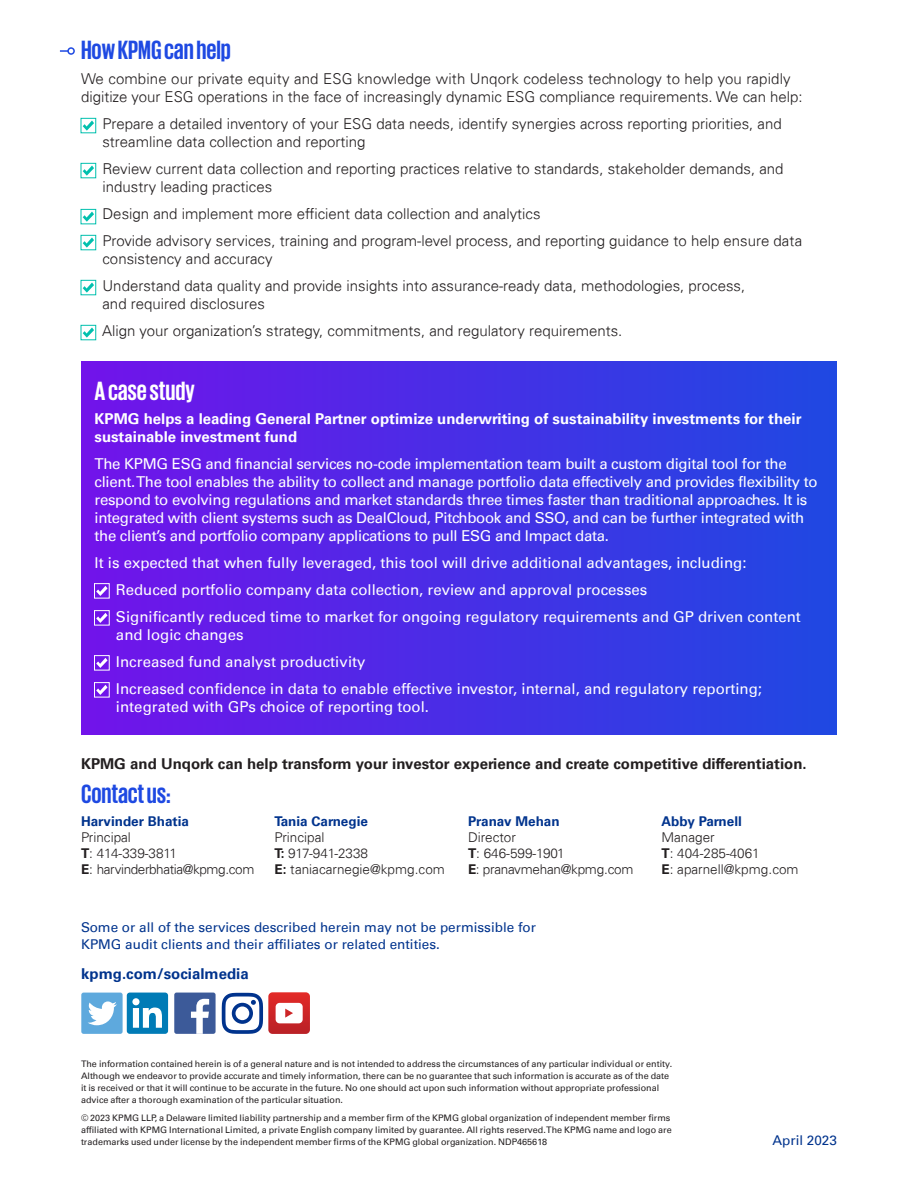
<style>
.page{position:relative;width:918px;height:1188px;background:#fff}
.page>*{position:absolute;margin:0;border:0;box-sizing:border-box;transform-origin:0 0}
.t1{font:700 27px "KPMG";color:#1e49e2}
.t2{font:700 27px "KPMG";color:#fff}
.t3{font:300 15px/18px "Univers 45";color:#231f20}
.t4{font:15px/18px "Univers 55 Roman";letter-spacing:-.02em;color:#fff}
.t5{font:15px/27px "Univers 55 Roman";color:#fff}
.t6{font:700 15px/18px "Univers 65";color:#fff}
.t7{font:700 15px "Univers 65";color:#231f20}
.t8{font:700 15px "Univers 65";color:#00338d}
.t9{font:13.5px/16.5px "Univers 55 Roman";color:#00338d}
.t10{font:300 13.5px/16.2px "Univers 45";color:#231f20}
.t11{font:700 13.5px "Univers 65";color:#00338d}
.t12{font:300 13.5px/16.2px "Univers 45";letter-spacing:-.03em;color:#231f20}
.t13{font:300 13.5px/16.2px "Univers 45";letter-spacing:-.02em;color:#231f20}
.t14{font:9px/12px "Univers 55 Roman";color:#231f20}
.s1{font-family:"Univers 65";font-weight:700}
</style>
<div class="page">
<div style="left:81px;top:361px;width:756px;height:374px;background:linear-gradient(to right,#7213ea,#1f48e2)"></div>
<svg style="left:96px;top:586px;width:12px;height:10px"></svg>
<div style="left:94px;top:583px;width:16px;height:15px;border:1px solid #fff"></div>
<svg style="left:96px;top:613px;width:12px;height:10px"></svg>
<div style="left:94px;top:610px;width:16px;height:15px;border:1px solid #fff"></div>
<svg style="left:96px;top:658px;width:12px;height:10px"></svg>
<div style="left:94px;top:655px;width:16px;height:15px;border:1px solid #fff"></div>
<svg style="left:96px;top:685px;width:12px;height:10px"></svg>
<div style="left:94px;top:682px;width:16px;height:15px;border:1px solid #fff"></div>
<svg style="left:83px;top:121px;width:11px;height:10px"></svg>
<div style="left:81px;top:118px;width:15px;height:15px;border:1px solid #00c0ae"></div>
<svg style="left:83px;top:166px;width:11px;height:10px"></svg>
<div style="left:81px;top:163px;width:15px;height:15px;border:1px solid #00c0ae"></div>
<svg style="left:83px;top:212px;width:11px;height:10px"></svg>
<div style="left:81px;top:209px;width:15px;height:15px;border:1px solid #00c0ae"></div>
<svg style="left:83px;top:238px;width:11px;height:10px"></svg>
<div style="left:81px;top:235px;width:15px;height:15px;border:1px solid #00c0ae"></div>
<svg style="left:83px;top:283px;width:11px;height:10px"></svg>
<div style="left:81px;top:280px;width:15px;height:15px;border:1px solid #00c0ae"></div>
<svg style="left:83px;top:328px;width:11px;height:10px"></svg>
<div style="left:81px;top:325px;width:15px;height:15px;border:1px solid #00c0ae"></div>
<svg style="left:60px;top:50px;width:7px;height:2px"></svg>
<div style="left:67px;top:47px;width:8px;height:8px;border:2px solid #1e49e2;border-radius:50%"></div>
<svg style="left:222px;top:992px;width:88px;height:42px"></svg>
<div style="left:174px;top:993px;width:42px;height:41px;background:#3c5a99;border-radius:2px"></div>
<svg style="left:191px;top:999px;width:18px;height:35px"></svg>
<div style="left:127px;top:993px;width:41px;height:41px;background:#007bb6;border-radius:3px"></div>
<svg style="left:132px;top:998px;width:30px;height:30px"></svg>
<div style="left:81px;top:993px;width:42px;height:41px;background:#5ea9dd;border-radius:2px"></div>
<svg style="left:88px;top:1001px;width:29px;height:24px"></svg>
<h1 class="t1" style="left:81px;top:36px;width:152px">How KPMG can help</h1>
<p class="t3" style="left:81px;top:70px;width:723px">We combine our private equity and ESG knowledge with Unqork codeless technology to help you rapidly digitize your ESG operations in the face of increasingly dynamic ESG compliance requirements. We can help:</p>
<p class="t3" style="left:102px;top:115px;width:681px">Prepare a detailed inventory of your ESG data needs, identify synergies across reporting priorities, and streamline data collection and reporting</p>
<p class="t3" style="left:102px;top:160px;width:683px">Review current data collection and reporting practices relative to standards, stakeholder demands, and industry leading practices</p>
<p class="t3" style="left:102px;top:200px;width:701px;line-height:27px">Design and implement more efficient data collection and analytics<br>Provide advisory services, training and program-level process, and reporting guidance to help ensure data</p>
<p class="t3" style="left:102px;top:245px;width:644px;line-height:27px">consistency and accuracy<br>Understand data quality and provide insights into assurance-ready data, methodologies, process,</p>
<p class="t3" style="left:102px;top:290px;width:522px;line-height:27px">and required disclosures<br>Align your organization’s strategy, commitments, and regulatory requirements.</p>
<h1 class="t2" style="left:94px;top:377px;width:102px">A case study</h1>
<p class="t6" style="left:94px;top:410px;width:709px">KPMG helps a leading General Partner optimize underwriting of sustainability investments for their sustainable investment fund</p>
<p class="t4" style="left:94px;top:455px;width:725px">The KPMG ESG and financial services no-code implementation team built a custom digital tool for the client. The tool enables the ability to collect and manage portfolio data effectively and provides flexibility to respond to evolving regulations and market standards three times faster than traditional approaches. It is integrated with client systems such as DealCloud, Pitchbook and SSO, and can be further integrated with the client’s and portfolio company applications to pull ESG and Impact data.</p>
<p class="t5" style="left:116px;top:550px;width:686px;text-indent:-21px">It is expected that when fully leveraged, this tool will drive additional advantages, including:<br>Reduced portfolio company data collection, review and approval processes<br>Significantly reduced time to market for ongoing regulatory requirements and GP driven content</p>
<p class="t5" style="left:116px;top:622px;width:648px">and logic changes<br>Increased fund analyst productivity<br>Increased confidence in data to enable effective investor, internal, and regulatory reporting;</p>
<p class="t5" style="left:116px;top:694px;width:315px">integrated with GPs choice of reporting tool.</p>
<p class="t7" style="left:81px;top:755px;width:727px">KPMG and Unqork can help transform your investor experience and create competitive differentiation.</p>
<h1 class="t1" style="left:81px;top:780px;width:91px">Contact us:</h1>
<p class="t11" style="left:81px;top:813px;width:110px">Harvinder Bhatia</p>
<p class="t12" style="left:81px;top:829px;width:175px">Principal<br><span class="s1">T</span>: 414-339-3811<br><span class="s1">E</span>: harvinderbhatia@kpmg.com</p>
<p class="t11" style="left:274px;top:813px;width:95px">Tania Carnegie</p>
<p class="t10" style="left:274px;top:829px;width:172px">Principal<br><span class="s1">T:</span> 917-941-2338<br><span class="s1">E:</span> taniacarnegie@kpmg.com</p>
<p class="t11" style="left:468px;top:813px;width:93px">Pranav Mehan</p>
<p class="t13" style="left:468px;top:829px;width:167px">Director<br><span class="s1">T</span>: 646-599-1901<br><span class="s1">E</span>: pranavmehan@kpmg.com</p>
<p class="t9" style="left:81px;top:919px;width:457px">Some or all of the services described herein may not be permissible for<br>KPMG audit clients and their affiliates or related entities.</p>
<p class="t8" style="left:81px;top:965px;width:169px">kpmg.com/socialmedia</p>
<p class="t11" style="left:662px;top:813px;width:82px">Abby Parnell</p>
<p class="t10" style="left:662px;top:829px;width:139px">Manager<br><span class="s1">T</span>: 404-285-4061<br><span class="s1">E</span>: aparnell@kpmg.com</p>
<p class="t14" style="left:81px;top:1058px;width:593px">The information contained herein is of a general nature and is not intended to address the circumstances of any particular individual or entity.<br>Although we endeavor to provide accurate and timely information, there can be no guarantee that such information is accurate as of the date it is received or that it will continue to be accurate in the future. No one should act upon such information without appropriate professional advice after a thorough examination of the particular situation.</p>
<p class="t14" style="left:81px;top:1112px;width:592px">© 2023 KPMG LLP, a Delaware limited liability partnership and a member firm of the KPMG global organization of independent member firms affiliated with KPMG International Limited, a private English company limited by guarantee. All rights reserved. The KPMG name and logo are trademarks used under license by the independent member firms of the KPMG global organization. NDP465618</p>
<p class="t9" style="left:772px;top:1132px;width:66px">April 2023</p>
</div>
